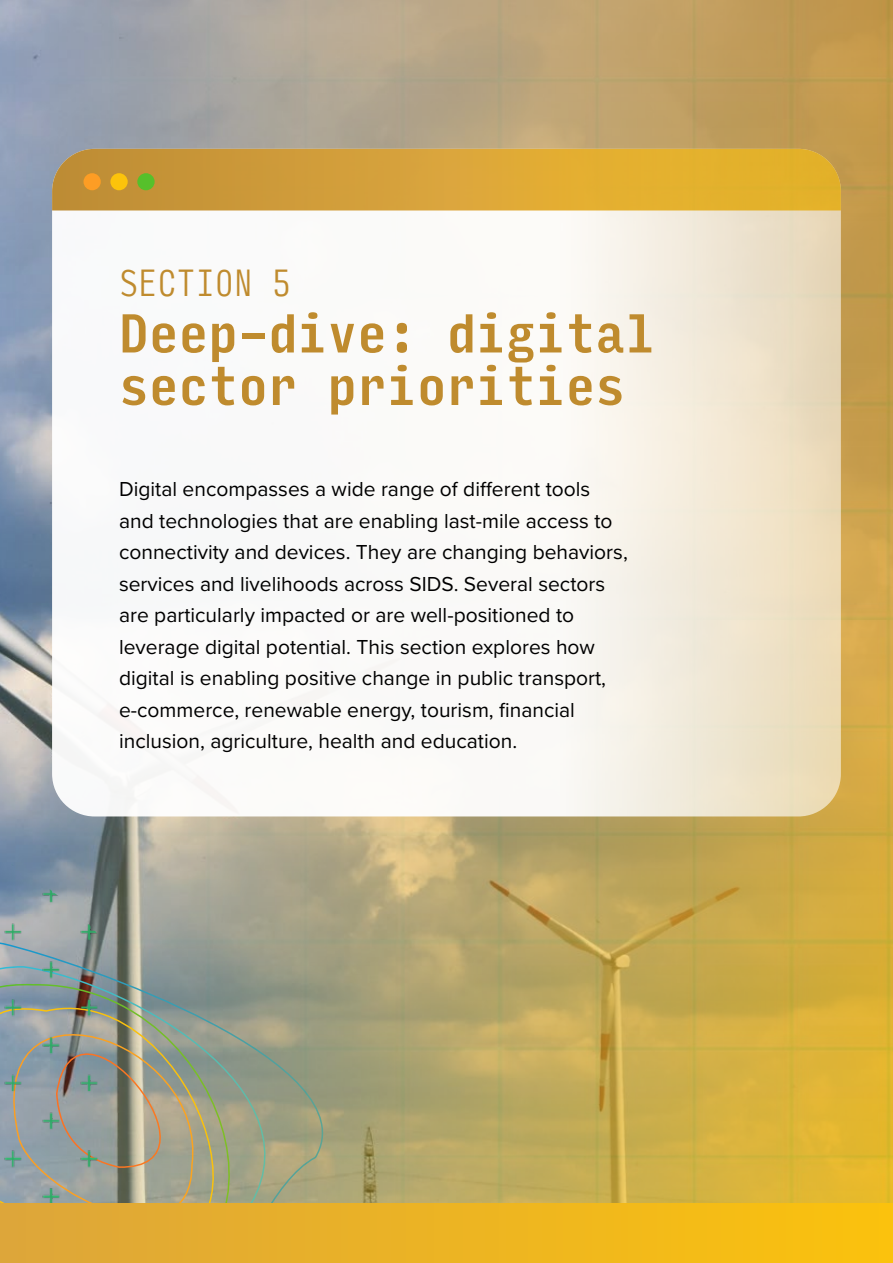
<style>
.page{position:relative;width:893px;height:1263px;background:#fff}
.page>*{position:absolute;margin:0;border:0;box-sizing:border-box;transform-origin:0 0}
.t1{font:500 52.5px/52.5px "Input Mono Condensed";color:#bf8b2e}
.t2{font:300 36px "Input Mono Compressed";color:#bf8b2e}
.t3{font:21px/31.5px "Proxima Nova";color:#000}
</style>
<div class="page">
<img style="left:0;top:0;width:893px;height:1203px">
<img style="left:0;top:858px;width:110px;height:345px">
<div style="left:0;top:1203px;width:893px;height:60px;background:linear-gradient(to right,#dda63a,#fbc20d)"></div>
<svg style="left:52px;top:149px;width:789px;height:667px"></svg>
<svg style="left:52px;top:149px;width:789px;height:61px;background:#d6a335"></svg>
<div style="left:84px;top:173px;width:17px;height:17px;background:#fd9d24;border-radius:50%"></div>
<div style="left:110px;top:173px;width:18px;height:17px;background:#fcc30b;border-radius:50%"></div>
<div style="left:137px;top:173px;width:18px;height:17px;background:#56c02b;border-radius:50%"></div>
<h2 class="t2" style="left:119px;top:250px;width:174px">SECTION 5</h2>
<h1 class="t1" style="left:119px;top:304px;width:537px">Deep-dive: digital sector priorities</h1>
<p class="t3" style="left:119px;top:472px;width:510px">Digital encompasses a wide range of different tools and technologies that are enabling last-mile access to connectivity and devices. They are changing behaviors, services and livelihoods across SIDS. Several sectors are particularly impacted or are well-positioned to leverage digital potential. This section explores how digital is enabling positive change in public transport, e-commerce, renewable energy, tourism, financial inclusion, agriculture, health and education.</p>
</div>
